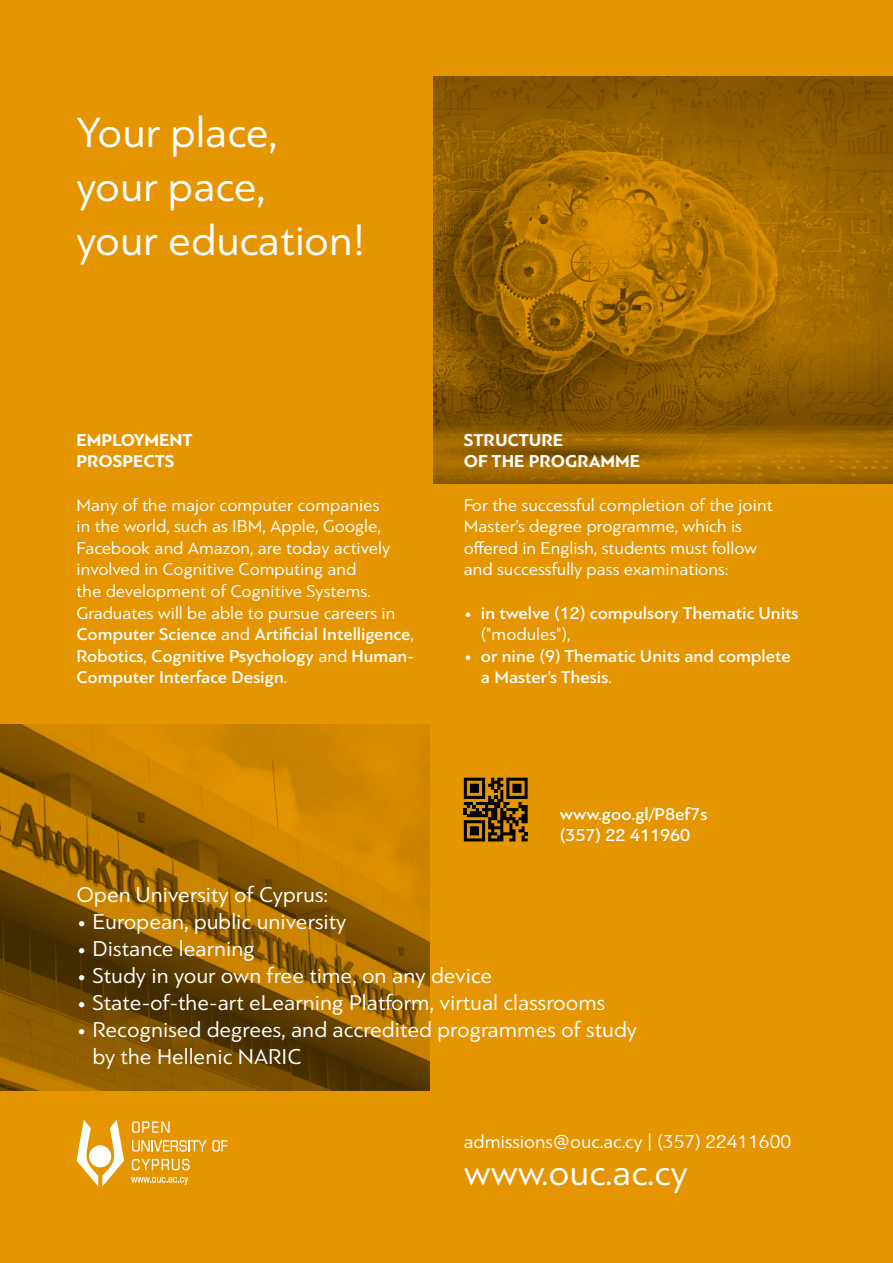
<style>
.page{position:relative;width:893px;height:1263px;background:#e49500}
.page>*{position:absolute;margin:0;border:0;box-sizing:border-box;transform-origin:0 0}
.t1{font:44.1px/54.2px "PF Bague Sans Pro";color:#fff}
.t2{font:37.5px "PF Bague Sans Pro";color:#fff}
.t3{font:22.5px/27px "PF Bague Sans Pro";color:#fff}
.t4{font:19.5px "PF Bague Sans Pro";color:#fff}
.t5{font:18px/21.6px "PF Bague Sans Pro";color:#fff}
.t6{font:500 18px/21.6px "PF Bague Sans Pro";color:#fff}
.t7{font:700 18px/21.6px "PF Bague Sans Pro";color:#fff}
.s1{font-weight:500}
.s2{font-weight:400}
</style>
<div class="page">
<img style="left:0;top:724px;width:429px;height:367px">
<svg style="left:132px;top:1121px;width:38px;height:12px"></svg>
<svg style="left:132px;top:1140px;width:95px;height:11px"></svg>
<svg style="left:132px;top:1159px;width:58px;height:11px"></svg>
<svg style="left:77px;top:1120px;width:47px;height:66px"></svg>
<svg style="left:131px;top:1177px;width:57px;height:8px"></svg>
<img style="left:434px;top:77px;width:459px;height:407px">
<svg style="left:464px;top:778px;width:64px;height:63px"></svg>
<h1 class="t1" style="left:77px;top:105px;width:290px">Your place, your pace,<br>your education!</h1>
<p class="t7" style="left:77px;top:429px;width:117px">EMPLOYMENT<br>PROSPECTS</p>
<p class="t5" style="left:77px;top:494px;width:339px">Many of the major computer companies<br>in the world, such as IBM, Apple, Google, Facebook and Amazon, are today actively involved in Cognitive Computing and<br>the development of Cognitive Systems.<br>Graduates will be able to pursue careers in <span class="s1">Computer Science</span> and <span class="s1">Artificial Intelligence</span>, <span class="s1">Robotics</span>, <span class="s1">Cognitive Psychology</span> and <span class="s1">Human-Computer Interface Design</span>.</p>
<p class="t7" style="left:464px;top:429px;width:178px">STRUCTURE<br>OF THE PROGRAMME</p>
<p class="t5" style="left:464px;top:494px;width:310px">For the successful completion of the joint Master’s degree programme, which is offered in English, students must follow and successfully pass examinations:</p>
<p class="t6" style="left:464px;top:602px;width:336px">• in twelve (12) compulsory Thematic Units</p>
<p class="t5" style="left:481px;top:623px;width:91px">("modules"),</p>
<p class="t6" style="left:481px;top:645px;width:312px;text-indent:-17px">• or nine (9) Thematic Units and complete a Master’s Thesis<span class="s2">.</span></p>
<p class="t6" style="left:560px;top:803px;width:149px">www.goo.gl/P8ef7s (357) 22 411960</p>
<p class="t3" style="left:77px;top:881px;width:253px">Open University of Cyprus:</p>
<p class="t3" style="left:77px;top:908px;width:271px">• European, public university</p>
<p class="t3" style="left:77px;top:935px;width:180px">• Distance learning</p>
<p class="t3" style="left:77px;top:962px;width:417px">• Study in your own free time, on any device</p>
<p class="t3" style="left:77px;top:989px;width:530px">• State-of-the-art eLearning Platform, virtual classrooms</p>
<p class="t3" style="left:93px;top:1016px;width:546px;text-indent:-16px">• Recognised degrees, and accredited programmes of study by the Hellenic NARIC</p>
<p class="t4" style="left:464px;top:1130px;width:329px">admissions@ouc.ac.cy | (357) 22411600</p>
<h2 class="t2" style="left:464px;top:1151px;width:225px">www.ouc.ac.cy</h2>
</div>
